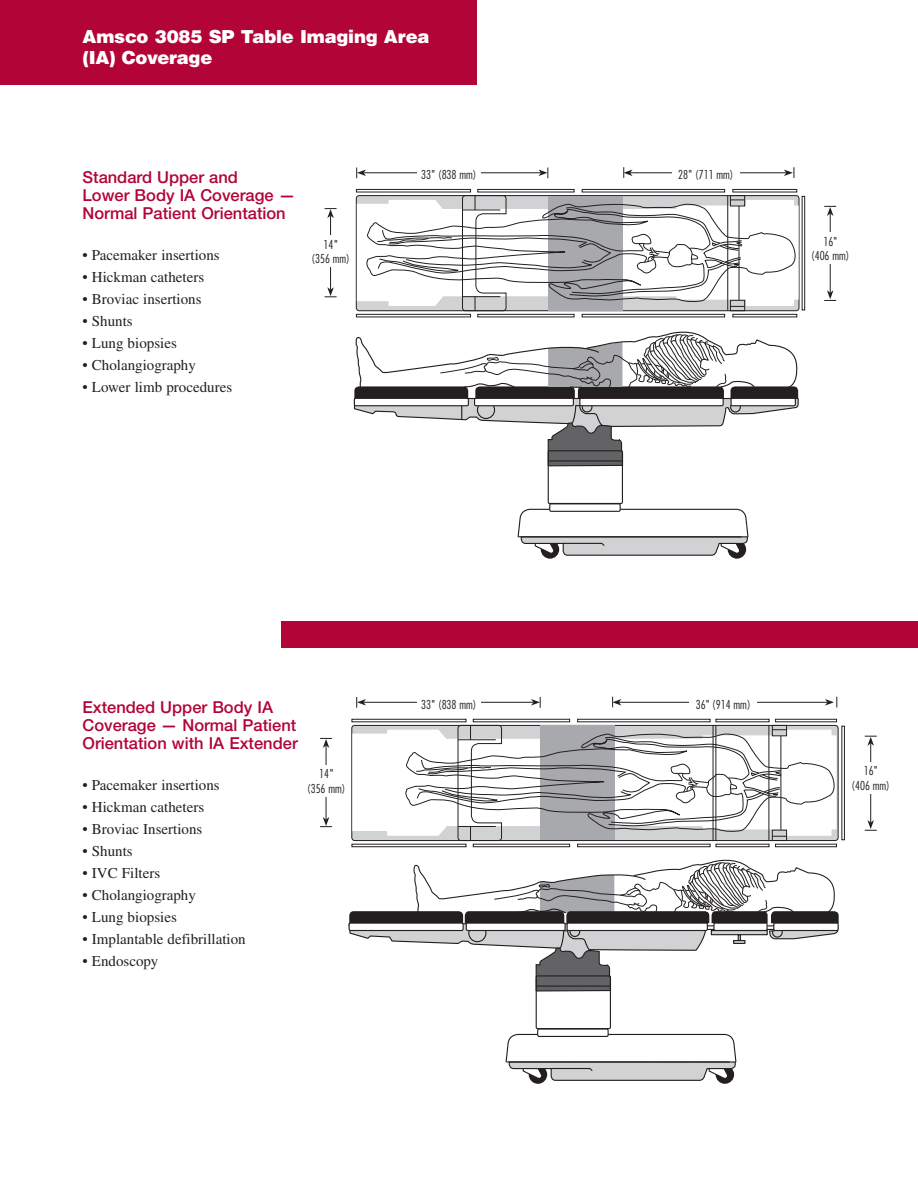
<style>
.page{position:relative;width:918px;height:1188px;background:#fff}
.page>*{position:absolute;margin:0;border:0;box-sizing:border-box;transform-origin:0 0}
.t1{font:900 18px/21px "Helvetica";letter-spacing:-.015em;color:#fff}
.t2{font:500 16.5px/18px "Helvetica Neue";color:#b30437}
.t3{font:15px "Times";color:#231f20}
.t4{font:300 condensed 12px/14.4px "Futura";color:#231f20;text-align:center}
</style>
<div class="page">
<div style="left:281px;top:621px;width:637px;height:27px;background:#b30437"></div>
<hr style="left:364px;top:173px;width:177px;height:1px;background:#231f20">
<svg style="left:356px;top:168px;width:10px;height:10px"></svg>
<svg style="left:539px;top:168px;width:10px;height:10px"></svg>
<hr style="left:630px;top:173px;width:156px;height:1px;background:#231f20">
<svg style="left:624px;top:167px;width:9px;height:11px"></svg>
<hr style="left:830px;top:214px;width:1px;height:79px;background:#231f20">
<svg style="left:824px;top:206px;width:12px;height:10px"></svg>
<svg style="left:824px;top:290px;width:12px;height:11px"></svg>
<div style="left:810px;top:232px;width:40px;height:32px;background:#fff"></div>
<svg style="left:784px;top:167px;width:11px;height:11px"></svg>
<div style="left:417px;top:167px;width:63px;height:15px;background:#fff"></div>
<div style="left:672px;top:166px;width:68px;height:16px;background:#fff"></div>
<hr style="left:364px;top:702px;width:169px;height:1px;background:#231f20">
<svg style="left:356px;top:697px;width:10px;height:11px"></svg>
<svg style="left:531px;top:697px;width:10px;height:11px"></svg>
<hr style="left:619px;top:702px;width:208px;height:1px;background:#231f20">
<svg style="left:612px;top:697px;width:9px;height:10px"></svg>
<svg style="left:825px;top:697px;width:13px;height:10px"></svg>
<div style="left:417px;top:696px;width:63px;height:16px;background:#fff"></div>
<div style="left:689px;top:696px;width:68px;height:16px;background:#fff"></div>
<svg style="left:541px;top:540px;width:18px;height:19px"></svg>
<svg style="left:728px;top:540px;width:18px;height:19px"></svg>
<svg style="left:517px;top:508px;width:232px;height:48px"></svg>
<div style="left:550px;top:504px;width:70px;height:7px;background:#fff"></div>
<div style="left:549px;top:503px;width:72px;height:9px;border:1px solid #231f20"></div>
<div style="left:548px;top:450px;width:75px;height:54px;border:1px solid #231f20;border-radius:2px"></div>
<svg style="left:353px;top:331px;width:446px;height:136px"></svg>
<hr style="left:330px;top:216px;width:1px;height:74px;background:#231f20">
<svg style="left:325px;top:208px;width:12px;height:10px"></svg>
<svg style="left:325px;top:287px;width:12px;height:11px"></svg>
<div style="left:310px;top:235px;width:41px;height:32px;background:#fff"></div>
<div style="left:356px;top:189px;width:115px;height:3px;border:1px solid #231f20"></div>
<div style="left:477px;top:189px;width:98px;height:3px;border:1px solid #231f20"></div>
<div style="left:582px;top:189px;width:143px;height:3px;border:1px solid #231f20"></div>
<div style="left:732px;top:189px;width:65px;height:3px;border:1px solid #231f20"></div>
<div style="left:356px;top:314px;width:115px;height:3px;border:1px solid #231f20"></div>
<div style="left:477px;top:314px;width:98px;height:3px;border:1px solid #231f20"></div>
<div style="left:582px;top:314px;width:143px;height:3px;border:1px solid #231f20"></div>
<div style="left:732px;top:314px;width:65px;height:3px;border:1px solid #231f20"></div>
<div style="left:802px;top:196px;width:3px;height:114px;border:1px solid #231f20"></div>
<svg style="left:366px;top:195px;width:432px;height:117px"></svg>
<svg style="left:529px;top:1065px;width:18px;height:19px"></svg>
<svg style="left:716px;top:1065px;width:18px;height:19px"></svg>
<svg style="left:505px;top:1033px;width:232px;height:48px"></svg>
<div style="left:538px;top:1029px;width:70px;height:7px;background:#fff"></div>
<div style="left:537px;top:1028px;width:72px;height:9px;border:1px solid #231f20"></div>
<div style="left:536px;top:975px;width:75px;height:54px;border:1px solid #231f20;border-radius:2px"></div>
<svg style="left:348px;top:859px;width:491px;height:133px"></svg>
<hr style="left:870px;top:743px;width:1px;height:80px;background:#231f20">
<svg style="left:865px;top:736px;width:12px;height:10px"></svg>
<svg style="left:865px;top:820px;width:12px;height:11px"></svg>
<div style="left:850px;top:762px;width:41px;height:31px;background:#fff"></div>
<hr style="left:326px;top:746px;width:1px;height:73px;background:#231f20">
<svg style="left:320px;top:738px;width:12px;height:10px"></svg>
<svg style="left:320px;top:817px;width:12px;height:10px"></svg>
<div style="left:306px;top:765px;width:40px;height:32px;background:#fff"></div>
<svg style="left:352px;top:730px;width:53px;height:106px"></svg>
<div style="left:351px;top:719px;width:116px;height:3px;border:1px solid #231f20"></div>
<div style="left:473px;top:719px;width:97px;height:3px;border:1px solid #231f20"></div>
<div style="left:351px;top:844px;width:116px;height:3px;border:1px solid #231f20"></div>
<div style="left:473px;top:844px;width:97px;height:3px;border:1px solid #231f20"></div>
<div style="left:577px;top:719px;width:134px;height:3px;border:1px solid #231f20"></div>
<div style="left:577px;top:844px;width:134px;height:3px;border:1px solid #231f20"></div>
<div style="left:775px;top:719px;width:62px;height:3px;border:1px solid #231f20"></div>
<div style="left:775px;top:844px;width:62px;height:3px;border:1px solid #231f20"></div>
<div style="left:841px;top:726px;width:4px;height:114px;border:1px solid #231f20"></div>
<div style="left:715px;top:719px;width:54px;height:3px;border:1px solid #231f20"></div>
<div style="left:715px;top:844px;width:54px;height:3px;border:1px solid #231f20"></div>
<svg style="left:405px;top:725px;width:432px;height:116px"></svg>
<div style="left:0;top:0;width:477px;height:85px;background:#b30437"></div>
<p class="t1" style="left:82px;top:28px;width:348px">Amsco 3085 SP Table Imaging Area (IA) Coverage</p>
<p class="t2" style="left:82px;top:170px;width:214px">Standard Upper and<br>Lower Body IA Coverage —<br>Normal Patient Orientation</p>
<p class="t3" style="left:82px;top:250px;width:139px">• Pacemaker insertions</p>
<p class="t3" style="left:82px;top:272px;width:123px">• Hickman catheters</p>
<p class="t3" style="left:82px;top:294px;width:121px">• Broviac insertions</p>
<p class="t3" style="left:82px;top:316px;width:52px">• Shunts</p>
<p class="t3" style="left:82px;top:338px;width:96px">• Lung biopsies</p>
<p class="t3" style="left:82px;top:360px;width:115px">• Cholangiography</p>
<p class="t3" style="left:82px;top:382px;width:151px">• Lower limb procedures</p>
<p class="t4" style="left:312px;top:238px;width:40px">14"<br>(356 mm)</p>
<p class="t4" style="left:421px;top:169px;width:57px">33" (838 mm)</p>
<p class="t4" style="left:678px;top:168px;width:57px">28" (711 mm)</p>
<p class="t4" style="left:811px;top:235px;width:40px">16"<br>(406 mm)</p>
<p class="t2" style="left:82px;top:699px;width:217px">Extended Upper Body IA<br>Coverage — Normal Patient<br>Orientation with IA Extender</p>
<p class="t3" style="left:82px;top:779px;width:139px">• Pacemaker insertions</p>
<p class="t3" style="left:82px;top:801px;width:123px">• Hickman catheters</p>
<p class="t3" style="left:82px;top:823px;width:121px">• Broviac Insertions</p>
<p class="t3" style="left:82px;top:845px;width:52px">• Shunts</p>
<p class="t3" style="left:82px;top:867px;width:79px">• IVC Filters</p>
<p class="t3" style="left:82px;top:889px;width:115px">• Cholangiography</p>
<p class="t3" style="left:82px;top:911px;width:96px">• Lung biopsies</p>
<p class="t3" style="left:82px;top:933px;width:165px">• Implantable defibrillation</p>
<p class="t3" style="left:82px;top:955px;width:77px">• Endoscopy</p>
<p class="t4" style="left:307px;top:768px;width:40px">14"<br>(356 mm)</p>
<p class="t4" style="left:421px;top:698px;width:57px">33" (838 mm)</p>
<p class="t4" style="left:696px;top:698px;width:56px">36" (914 mm)</p>
<p class="t4" style="left:852px;top:765px;width:40px">16"<br>(406 mm)</p>
</div>
